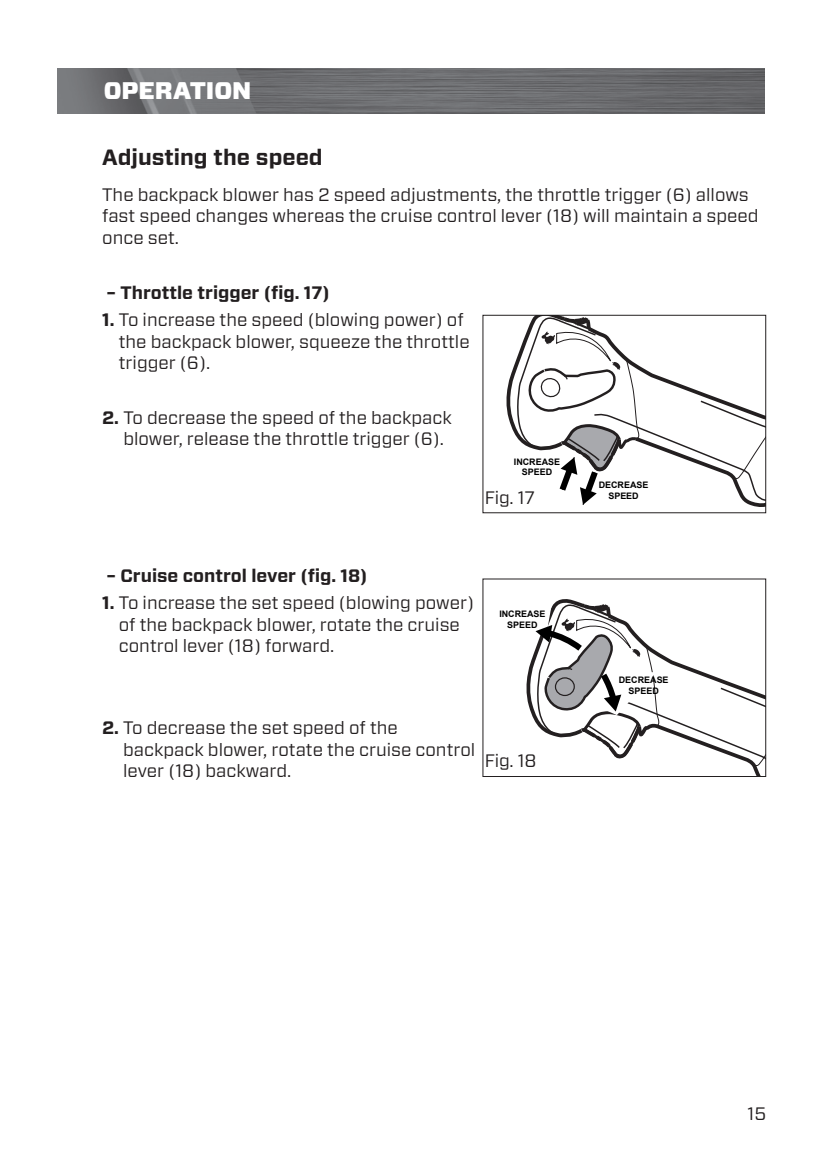
<style>
.page{position:relative;width:823px;height:1157px;background:#fff}
.page>*{position:absolute;margin:0;border:0;box-sizing:border-box;transform-origin:0 0}
.t1{font:900 24px "Vitesse Sans";color:#fff}
.t2{font:700 22px "Vitesse Sans";color:#231f20}
.t3{font:18px/21.6px "Vitesse Sans";color:#231f20}
.t4{font:700 18px "Vitesse Sans";color:#231f20}
.t5{font:700 9px/10.8px "Arial";color:#000;text-align:center}
.s1{font-weight:700}
</style>
<div class="page">
<svg style="left:57px;top:68px;width:707px;height:45px;background:#6d6e71"></svg>
<svg style="left:506px;top:317px;width:257px;height:190px"></svg>
<div style="left:482px;top:315px;width:283px;height:198px;border:1px solid #231f20"></div>
<div style="left:484px;top:489px;width:56px;height:23px;background:#fff"></div>
<svg style="left:526px;top:599px;width:237px;height:176px"></svg>
<div style="left:482px;top:578px;width:283px;height:199px;border:1px solid #231f20"></div>
<div style="left:484px;top:753px;width:56px;height:22px;background:#fff"></div>
<h1 class="t1" style="left:104px;top:75px;width:149px">OPERATION</h1>
<p class="t2" style="left:102px;top:143px;width:222px">Adjusting the speed</p>
<p class="t3" style="left:102px;top:183px;width:657px">The backpack blower has 2 speed adjustments, the throttle trigger (6) allows fast speed changes whereas the cruise control lever (18) will maintain a speed once set.</p>
<p class="t4" style="left:106px;top:280px;width:224px">– Throttle trigger (fig. 17)</p>
<p class="t3" style="left:119px;top:308px;width:352px;text-indent:-17px"><span class="s1">1.</span> To increase the speed (blowing power) of the backpack blower, squeeze the throttle trigger (6).</p>
<p class="t3" style="left:123px;top:406px;width:330px;text-indent:-21px"><span class="s1">2.</span> To decrease the speed of the backpack blower, release the throttle trigger (6).</p>
<p class="t5" style="left:521px;top:452px;width:32px">SPEED</p>
<p class="t5" style="left:513px;top:456px;width:48px">INCREASE<br>SPEED</p>
<p class="t5" style="left:608px;top:476px;width:32px">SPEED</p>
<p class="t5" style="left:598px;top:480px;width:51px">DECREASE</p>
<p class="t3" style="left:484px;top:486px;width:52px">Fig. 17</p>
<p class="t5" style="left:608px;top:491px;width:32px">SPEED</p>
<p class="t4" style="left:106px;top:563px;width:262px">– Cruise control lever (fig. 18)</p>
<p class="t3" style="left:119px;top:591px;width:356px;text-indent:-17px"><span class="s1">1.</span> To increase the set speed (blowing power) of the backpack blower, rotate the cruise control lever (18) forward.</p>
<p class="t5" style="left:499px;top:608px;width:48px">INCREASE<br>SPEED</p>
<p class="t5" style="left:499px;top:623px;width:48px">INCREASE</p>
<p class="t3" style="left:123px;top:716px;width:353px;text-indent:-21px"><span class="s1">2.</span> To decrease the set speed of the backpack blower, rotate the cruise control lever (18) backward.</p>
<p class="t3" style="left:484px;top:750px;width:53px">Fig. 18</p>
<p class="t5" style="left:618px;top:675px;width:51px">DECREASE<br>SPEED</p>
<p class="t5" style="left:618px;top:689px;width:51px">DECREASE</p>
<p class="t3" style="left:747px;top:1103px;width:20px">15</p>
</div>
